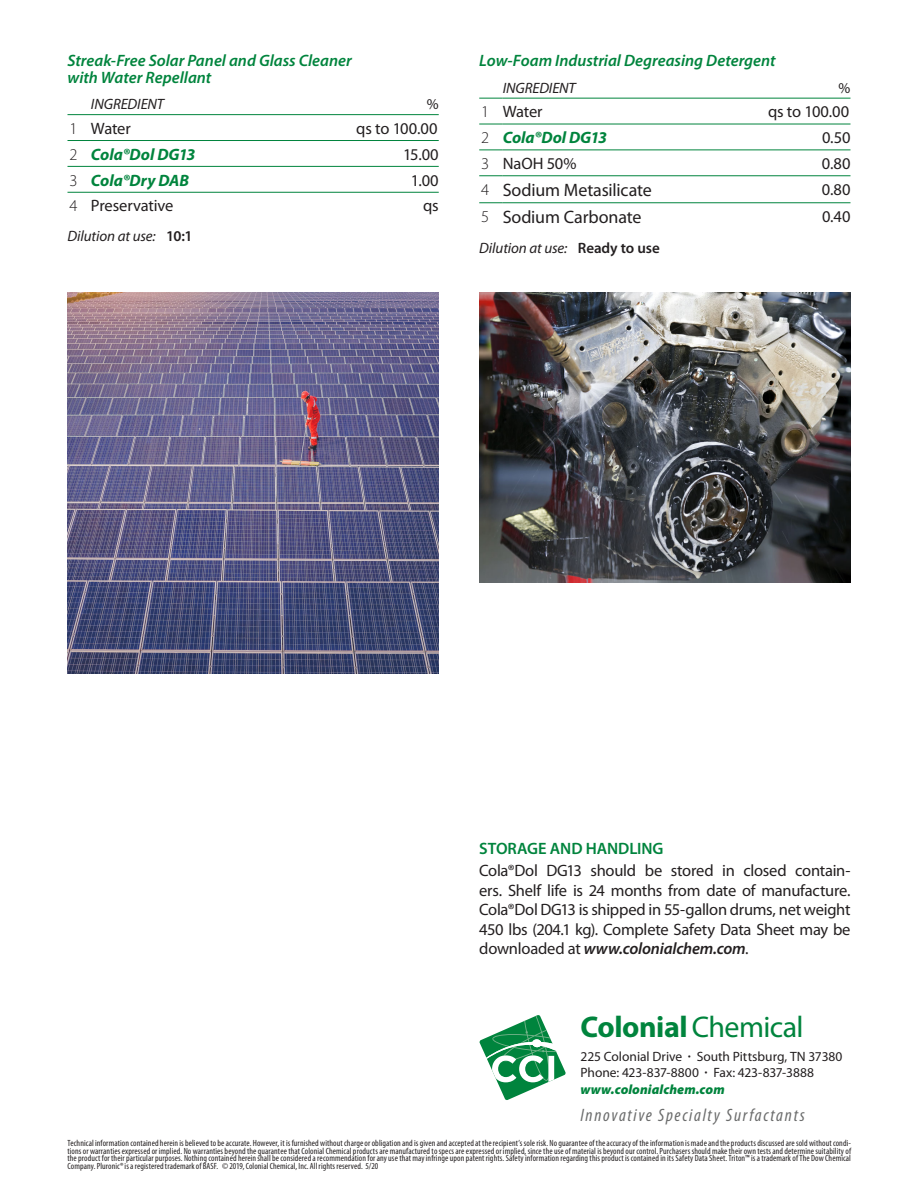
<style>
.page{position:relative;width:918px;height:1188px;background:#fff}
.page>*{position:absolute;margin:0;border:0;box-sizing:border-box;transform-origin:0 0}
.t1{font:700 30px "Myriad Pro";letter-spacing:-.015em;color:#00843d}
.t2{font:18px "Myriad Pro";letter-spacing:-.01em;color:#231f20}
.t3{font:italic condensed 18px "Myriad Pro";letter-spacing:.095em;color:#6b6c6c}
.t4{font:16.5px/19.5px "Myriad Pro";letter-spacing:-.015em;color:#231f20;text-align:justify}
.t5{font:italic 600 16.5px/16.5px "Myriad Pro";color:#00843d}
.t6{font:italic 700 16.5px "Myriad Pro";letter-spacing:-.005em;color:#00843d}
.t7{font:600 16.5px "Myriad Pro";letter-spacing:-.005em;color:#00843d}
.t8{font:italic 15px "Myriad Pro";letter-spacing:-.005em;color:#231f20}
.t9{font:15px "Myriad Pro";color:#231f20}
.t10{font:13.5px/16.5px "Myriad Pro";letter-spacing:-.005em;color:#231f20}
.t11{font:condensed 9px/7.5px "Myriad Pro";letter-spacing:.01em;color:#231f20;text-align:justify}
.s1{font-weight:300}
.s2{font-weight:300;font-style:normal;color:#231f20}
.s3{font-weight:600;font-style:normal}
.s4{font-weight:300;font-size:16.5px}
.s5{font-weight:600;font-style:italic}
.s6{font-weight:400}
.s7{font-weight:600}
.s8{font-weight:900;font-style:italic;color:#00843d}
</style>
<div class="page">
<svg style="left:479px;top:1015px;width:87px;height:85px"></svg>
<svg style="left:68px;top:114px;width:23px;height:1px"></svg>
<svg style="left:68px;top:140px;width:23px;height:1px"></svg>
<svg style="left:68px;top:166px;width:23px;height:1px"></svg>
<hr style="left:91px;top:114px;width:348px;height:1px;background:#00843d">
<hr style="left:91px;top:140px;width:348px;height:1px;background:#00843d">
<hr style="left:91px;top:166px;width:348px;height:1px;background:#00843d">
<hr style="left:68px;top:192px;width:371px;height:1px;background:#00843d">
<img style="left:68px;top:293px;width:371px;height:380px">
<svg style="left:479px;top:98px;width:24px;height:1px"></svg>
<svg style="left:479px;top:124px;width:24px;height:1px"></svg>
<svg style="left:479px;top:150px;width:24px;height:1px"></svg>
<svg style="left:479px;top:175px;width:24px;height:1px"></svg>
<svg style="left:479px;top:202px;width:24px;height:1px"></svg>
<hr style="left:503px;top:98px;width:347px;height:1px;background:#00843d">
<hr style="left:503px;top:124px;width:347px;height:1px;background:#00843d">
<hr style="left:503px;top:150px;width:347px;height:1px;background:#00843d">
<hr style="left:503px;top:175px;width:347px;height:1px;background:#00843d">
<hr style="left:503px;top:202px;width:347px;height:1px;background:#00843d">
<img style="left:479px;top:293px;width:371px;height:290px">
<h3 class="t5" style="left:68px;top:54px;width:286px">Streak-Free Solar Panel and Glass Cleaner with Water Repellant</h3>
<h3 class="t8" style="left:91px;top:99px;width:74px">INGREDIENT</h3>
<h3 class="t9" style="left:427px;top:99px;width:13px">%</h3>
<h3 class="t4" style="left:69px;top:120px;width:63px"><span class="s1">1</span> Water</h3>
<h3 class="t4" style="left:356px;top:120px;width:83px">qs to 100.00</h3>
<h3 class="t6" style="left:69px;top:148px;width:128px"><span class="s2">2</span> Cola®Dol DG13</h3>
<h3 class="t4" style="left:403px;top:146px;width:37px">15.00</h3>
<h3 class="t6" style="left:69px;top:174px;width:121px"><span class="s2">3</span> Cola®Dry DAB</h3>
<h3 class="t4" style="left:411px;top:172px;width:29px">1.00</h3>
<h3 class="t4" style="left:69px;top:198px;width:106px"><span class="s1">4</span> Preservative</h3>
<h3 class="t4" style="left:423px;top:198px;width:17px">qs</h3>
<h3 class="t8" style="left:68px;top:231px;width:126px">Dilution at use: <span class="s3">10:1</span></h3>
<h3 class="t5" style="left:479px;top:54px;width:298px">Low-Foam Industrial Degreasing Detergent</h3>
<h3 class="t8" style="left:503px;top:82px;width:74px">INGREDIENT</h3>
<h3 class="t9" style="left:839px;top:82px;width:13px">%</h3>
<h3 class="t4" style="left:481px;top:104px;width:63px"><span class="s1">1</span> Water</h3>
<h3 class="t4" style="left:768px;top:104px;width:83px">qs to 100.00</h3>
<h3 class="t6" style="left:481px;top:131px;width:128px"><span class="s2">2</span> Cola®Dol DG13</h3>
<h3 class="t4" style="left:822px;top:130px;width:30px">0.50</h3>
<h3 class="t4" style="left:481px;top:155px;width:97px"><span class="s1">3</span> NaOH 50%</h3>
<h3 class="t4" style="left:822px;top:155px;width:30px">0.80</h3>
<h2 class="t2" style="left:481px;top:183px;width:172px"><span class="s4">4</span> Sodium Metasilicate</h2>
<h3 class="t4" style="left:822px;top:181px;width:30px">0.80</h3>
<h2 class="t2" style="left:481px;top:210px;width:162px"><span class="s4">5</span> Sodium Carbonate</h2>
<h3 class="t4" style="left:822px;top:208px;width:30px">0.40</h3>
<h3 class="t8" style="left:479px;top:242px;width:182px">Dilution at use: <span class="s3">Ready to use</span></h3>
<h3 class="t7" style="left:479px;top:842px;width:186px">STORAGE AND HANDLING</h3>
<p class="t4" style="left:479px;top:863px;width:373px">Cola®Dol DG13 should be stored in closed contain&shy;ers. Shelf life is 24 months from date of manufacture.<br>Cola®Dol DG13 is shipped in 55-gallon drums, net weight 450 lbs (204.1 kg). Complete Safety Data Sheet may be downloaded at <span class="s5">www.colonialchem.com</span>.</p>
<h1 class="t1" style="left:580px;top:1016px;width:225px">Colonial <span class="s6">Chemical</span></h1>
<h3 class="t10" style="left:580px;top:1049px;width:263px">225 Colonial Drive <span class="s7">·</span> South Pittsburg, TN 37380<br>Phone: 423-837-8800 <span class="s7">·</span> Fax: 423-837-3888 <span class="s8">www.colonialchem.com</span></h3>
<h2 class="t3" style="left:580px;top:1108px;width:226px">Innovative Specialty Surfactants</h2>
<p class="t11" style="left:68px;top:1141px;width:785px">Technical information contained herein is believed to be accurate. However, it is furnished without charge or obligation and is given and accepted at the recipient’s sole risk. No guarantee of the accuracy of the information is made and the products discussed are sold without condi&shy;tions or warranties expressed or implied. No warranties beyond the guarantee that Colonial Chemical products are manufactured to specs are expressed or implied, since the use of material is beyond our control. Purchasers should make their own tests and determine suitability of the product for their particular purposes. Nothing contained herein shall be considered a recommendation for any use that may infringe upon patent rights. Safety information regarding this product is contained in its Safety Data Sheet. Triton™ is a trademark of The Dow Chemical Company. Pluronic® is a registered trademark of BASF. © 2019, Colonial Chemical, Inc. All rights reserved. 5/20</p>
</div>
